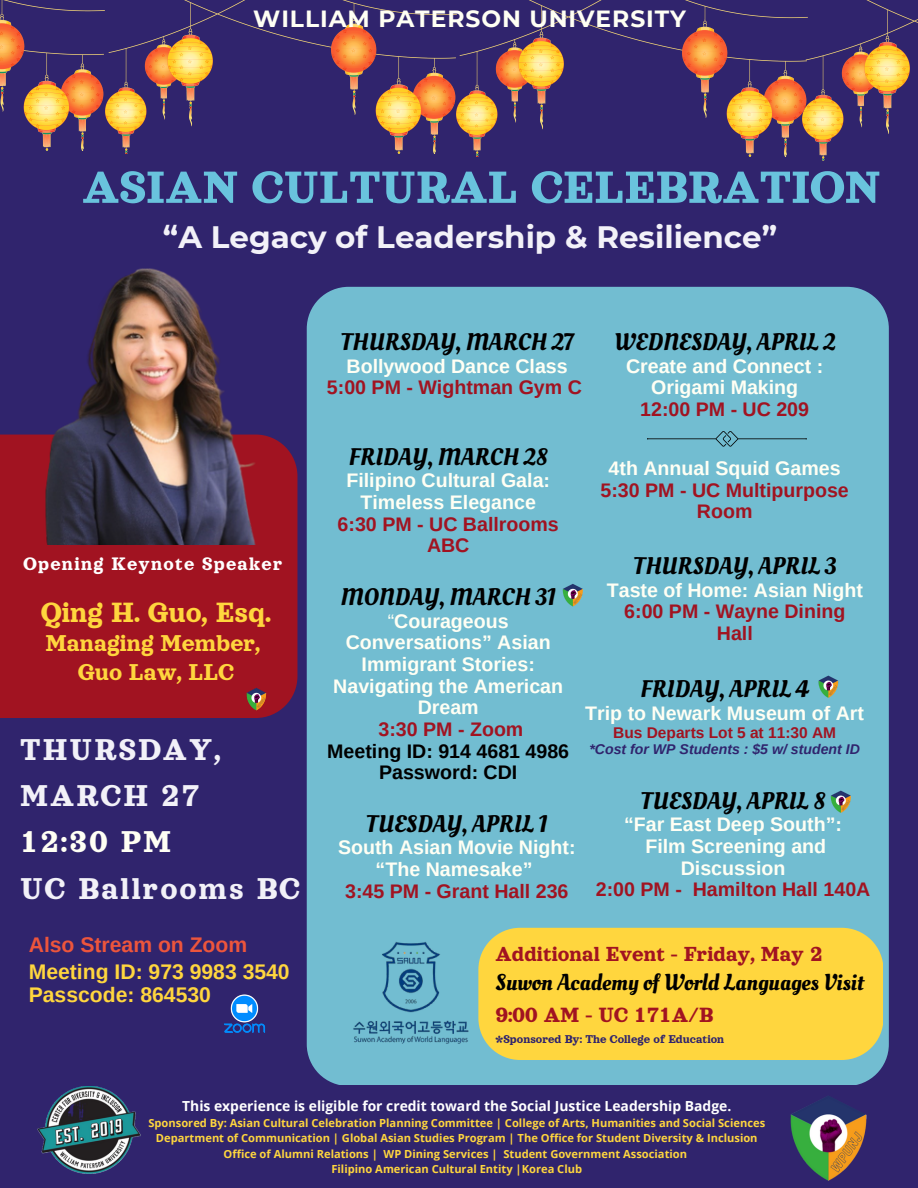
<style>
.page{position:relative;width:918px;height:1188px;background:#30246d}
.page>*{position:absolute;margin:0;border:0;box-sizing:border-box;transform-origin:0 0}
.t1{font:51.6px "Orelega One";color:#69c3dd}
.t2{font:33.45px/46.3px "Orelega One";letter-spacing:.065em;color:#f2f1f8}
.t3{font:700 30.9px "Montserrat";color:#f2f1f8}
.t4{font:30.9px "Orelega One";color:#ffd63e}
.t5{font:25.5px/28.3px "Orelega One";color:#ffd63e;text-align:center}
.t6{font:23.85px "Oleo Script";color:#000}
.t7{font:700 23.4px "Montserrat";letter-spacing:.04em;color:#fffff4}
.t8{font:22.8px "Oleo Script";color:#000}
.t9{font:22.8px "Orelega One";color:#a11321}
.t10{font:22.65px "Orelega One";color:#a11321}
.t11{font:700 21.15px/23.2px "Arimo";color:#ffd63e}
.t12{font:700 21.15px "Arimo";color:#ed553c}
.t13{font:20.1px "Orelega One";letter-spacing:.065em;color:#fff}
.t14{font:700 19.65px/21.6px "Arimo";color:#fffff4;text-align:center}
.t15{font:700 19.65px/21.6px "Arimo";color:#a11321;text-align:center}
.t16{font:700 19.65px "Arimo";color:#000}
.t17{font:700 15.45px "Arimo";color:#a11321}
.t18{font:italic 700 14.1px "Arimo";color:#30246d}
.t19{font:700 13.95px "Open Sans";color:#fff}
.t20{font:12.6px "Orelega One";color:#30246d}
.t21{font:700 11.1px/15.5px "Open Sans";color:#ffd63e;text-align:center}
.s1{color:#fffff4}
.s2{font-weight:400}
</style>
<div class="page">
<img style="left:790px;top:1096px;width:77px;height:85px">
<img style="left:105px;top:0;width:351px;height:153px">
<img style="left:457px;top:0;width:345px;height:156px">
<img style="left:0;top:0;width:105px;height:150px">
<img style="left:802px;top:0;width:116px;height:161px">
<div style="left:0;top:435px;width:297px;height:283px;background:#a11321"></div>
<img style="left:33px;top:268px;width:246px;height:277px">
<div style="left:307px;top:287px;width:582px;height:798px;background:#72bdd1"></div>
<img style="left:561px;top:583px;width:25px;height:24px">
<img style="left:350px;top:939px;width:121px;height:106px">
<div style="left:478px;top:928px;width:405px;height:132px;background:#ffd63e"></div>
<img style="left:224px;top:994px;width:41px;height:39px">
<svg style="left:647px;top:431px;width:160px;height:16px;background:#6ab0c2"></svg>
<img style="left:828px;top:790px;width:25px;height:23px">
<img style="left:816px;top:675px;width:25px;height:24px">
<img style="left:244px;top:688px;width:25px;height:23px">
<img style="left:37px;top:1086px;width:104px;height:88px">
<p class="t7" style="left:253px;top:4px;width:434px">WILLIAM PATERSON UNIVERSITY</p>
<p class="t1" style="left:82px;top:161px;width:800px">ASIAN CULTURAL CELEBRATION</p>
<p class="t3" style="left:163px;top:218px;width:616px">“A Legacy of Leadership &amp; Resilience”</p>
<p class="t13" style="left:24px;top:554px;width:260px">Opening Keynote Speaker</p>
<p class="t4" style="left:41px;top:597px;width:232px">Qing H. Guo, Esq.</p>
<p class="t5" style="left:46px;top:630px;width:216px">Managing Member,<br>Guo Law, LLC</p>
<p class="t2" style="left:20px;top:726px;width:282px">THURSDAY,<br>MARCH 27<br><span class="s1">12:30 PM<br></span>UC Ballrooms BC</p>
<p class="t12" style="left:29px;top:933px;width:220px">Also Stream on Zoom</p>
<p class="t11" style="left:29px;top:960px;width:262px">Meeting ID: 973 9983 3540<br>Passcode: 864530</p>
<h6 class="t6" style="left:341px;top:326px;width:234px">THURSDAY, MARCH 27</h6>
<p class="t14" style="left:347px;top:355px;width:223px">Bollywood Dance Class</p>
<p class="t15" style="left:327px;top:377px;width:256px">5:00 PM - Wightman Gym C</p>
<p class="t6" style="left:349px;top:441px;width:200px">FRIDAY, MARCH 28</p>
<p class="t14" style="left:346px;top:470px;width:205px">Filipino Cultural Gala:</p>
<p class="t14" style="left:360px;top:491px;width:177px">Timeless Elegance</p>
<p class="t15" style="left:338px;top:513px;width:223px">6:30 PM - UC Ballrooms<br>ABC</p>
<p class="t6" style="left:614px;top:326px;width:223px">WEDNESDAY, APRIL 2</p>
<p class="t14" style="left:626px;top:355px;width:199px">Create and Connect :<br>Origami Making</p>
<p class="t15" style="left:640px;top:398px;width:170px">12:00 PM - UC 209</p>
<p class="t15" style="left:600px;top:457px;width:250px"><span class="s1">4th Annual Squid Games<br></span>5:30 PM - UC Multipurpose<br>Room</p>
<h4 class="t6" style="left:341px;top:581px;width:217px">MONDAY, MARCH 31</h4>
<h1 class="t14" style="left:333px;top:610px;width:231px"><span class="s2">“</span>Courageous<br>Conversations” Asian<br>Immigrant Stories:<br>Navigating the American<br>Dream</h1>
<h2 class="t15" style="left:379px;top:718px;width:146px">3:30 PM - Zoom</h2>
<p class="t16" style="left:327px;top:740px;width:243px">Meeting ID: 914 4681 4986</p>
<p class="t16" style="left:379px;top:762px;width:140px">Password: CDI</p>
<p class="t6" style="left:366px;top:808px;width:183px">TUESDAY, APRIL 1</p>
<p class="t14" style="left:338px;top:837px;width:239px">South Asian Movie Night:</p>
<p class="t14" style="left:376px;top:858px;width:158px">“The Namesake”</p>
<p class="t15" style="left:345px;top:880px;width:225px">3:45 PM - Grant Hall 236</p>
<p class="t6" style="left:633px;top:550px;width:204px">THURSDAY, APRIL 3</p>
<p class="t14" style="left:607px;top:579px;width:258px">Taste of Home: Asian Night</p>
<p class="t15" style="left:624px;top:601px;width:223px">6:00 PM - Wayne Dining<br>Hall</p>
<p class="t6" style="left:640px;top:673px;width:170px">FRIDAY, APRIL 4</p>
<p class="t14" style="left:585px;top:702px;width:280px">Trip to Newark Museum of Art</p>
<p class="t17" style="left:613px;top:724px;width:224px">Bus Departs Lot 5 at 11:30 AM</p>
<p class="t18" style="left:589px;top:741px;width:272px">*Cost for WP Students : $5 w/ student ID</p>
<p class="t6" style="left:641px;top:785px;width:186px">TUESDAY, APRIL 8</p>
<p class="t14" style="left:624px;top:814px;width:219px">“Far East Deep South”:</p>
<p class="t14" style="left:645px;top:835px;width:182px">Film Screening and<br>Discussion</p>
<p class="t15" style="left:596px;top:879px;width:276px">2:00 PM - Hamilton Hall 140A</p>
<p class="t10" style="left:496px;top:942px;width:328px">Additional Event - Friday, May 2</p>
<p class="t8" style="left:496px;top:967px;width:370px">Suwon Academy of World Languages Visit</p>
<p class="t9" style="left:496px;top:1003px;width:219px">9:00 AM - UC 171A/B</p>
<p class="t20" style="left:496px;top:1033px;width:230px">*Sponsored By: The College of Education</p>
<p class="t19" style="left:182px;top:1097px;width:551px">This experience is eligible for credit toward the Social Justice Leadership Badge.</p>
<p class="t21" style="left:148px;top:1115px;width:618px">Sponsored By: Asian Cultural Celebration Planning Committee | College of Arts, Humanities and Social Sciences<br>Department of Communication | Global Asian Studies Program | The Office for Student Diversity &amp; Inclusion<br>Office of Alumni Relations | WP Dining Services | Student Government Association</p>
<p class="t21" style="left:331px;top:1161px;width:252px">Filipino American Cultural Entity |Korea Club</p>
</div>
